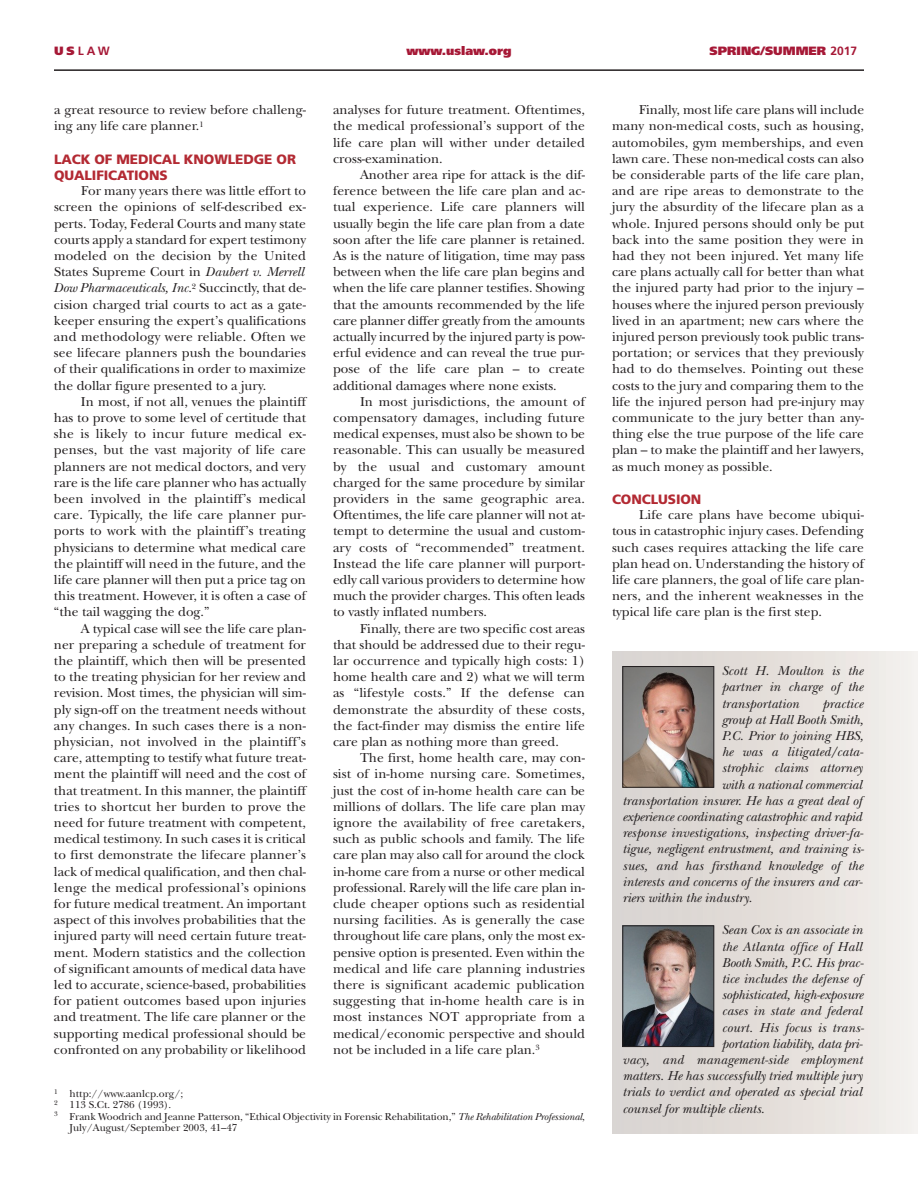
<style>
.page{position:relative;width:918px;height:1188px;background:#fff}
.page>*{position:absolute;margin:0;border:0;box-sizing:border-box;transform-origin:0 0}
.t1{font:13.5px/16.2px "New Baskerville";color:#231f20;text-align:justify}
.t2{font:italic 13.5px/16.2px "New Baskerville";color:#231f20;text-align:justify}
.t3{font:900 13.5px/16.2px "Frutiger";letter-spacing:-.005em;color:#b32a33}
.t4{font:900 12px "Frutiger";color:#a61836}
.t5{font:700 12px "Frutiger";color:#a61836}
.t6{font:10.5px "New Baskerville";letter-spacing:-.01em;color:#231f20}
.s1{font-weight:900}
.s2{font-weight:700}
.s3{font-style:italic}
</style>
<div class="page">
<hr style="left:54px;top:69px;width:810px;height:2px;background:#231f20">
<img style="left:624px;top:668px;width:88px;height:118px">
<div style="left:622px;top:666px;width:92px;height:122px;border:1px solid #231f20"></div>
<img style="left:624px;top:927px;width:88px;height:118px">
<div style="left:622px;top:925px;width:92px;height:122px;border:1px solid #231f20"></div>
<p class="t5" style="left:54px;top:46px;width:57px"><span class="s1">US</span>LAW</p>
<p class="t4" style="left:406px;top:46px;width:107px">www.uslaw.org</p>
<p class="t4" style="left:709px;top:46px;width:149px">SPRING/SUMMER <span class="s2">2017</span></p>
<p class="t1" style="left:54px;top:103px;width:254px">a great resource to review before challeng&shy;ing any life care planner.<sup>1</sup></p>
<p class="t3" style="left:54px;top:152px;width:244px">LACK OF MEDICAL KNOWLEDGE OR<br>QUALIFICATIONS</p>
<p class="t1" style="left:54px;top:184px;width:254px;text-align:left;text-indent:27px">For many years there was little effort to screen the opinions of self-described ex&shy;perts. Today, Federal Courts and many state courts apply a standard for expert testimony modeled on the decision by the United States Supreme Court in <span class="s3">Daubert v. Merrell Dow Pharmaceuticals, Inc.</span><sup>2</sup> Succinctly, that de&shy;cision charged trial courts to act as a gate&shy;keeper ensuring the expert’s qualifications and methodology were reliable. Often we see lifecare planners push the boundaries of their qualifications in order to maximize the dollar figure presented to a jury.</p>
<p class="t1" style="left:54px;top:395px;width:254px;text-indent:27px">In most, if not all, venues the plaintiff has to prove to some level of certitude that she is likely to incur future medical ex&shy;penses, but the vast majority of life care planners are not medical doctors, and very rare is the life care planner who has actually been involved in the plaintiff’s medical care. Typically, the life care planner pur&shy;ports to work with the plaintiff’s treating physicians to determine what medical care the plaintiff will need in the future, and the life care planner will then put a price tag on this treatment. However, it is often a case of “the tail wagging the dog.”</p>
<p class="t1" style="left:54px;top:622px;width:254px;text-indent:27px">A typical case will see the life care plan&shy;ner preparing a schedule of treatment for the plaintiff, which then will be presented to the treating physician for her review and revision. Most times, the physician will sim&shy;ply sign-off on the treatment needs without any changes. In such cases there is a non&shy;physician, not involved in the plaintiff’s care, attempting to testify what future treat&shy;ment the plaintiff will need and the cost of that treatment. In this manner, the plaintiff tries to shortcut her burden to prove the need for future treatment with competent, medical testimony. In such cases it is critical to first demonstrate the lifecare planner’s lack of medical qualification, and then chal&shy;lenge the medical professional’s opinions for future medical treatment. An important aspect of this involves probabilities that the injured party will need certain future treat&shy;ment. Modern statistics and the collection of significant amounts of medical data have led to accurate, science-based, probabilities for patient outcomes based upon injuries and treatment. The life care planner or the supporting medical professional should be confronted on any probability or likelihood</p>
<p class="t1" style="left:333px;top:103px;width:254px">analyses for future treatment. Oftentimes, the medical professional’s support of the life care plan will wither under detailed cross-examination.</p>
<p class="t1" style="left:333px;top:168px;width:254px;text-indent:27px">Another area ripe for attack is the dif&shy;ference between the life care plan and ac&shy;tual experience. Life care planners will usually begin the life care plan from a date soon after the life care planner is retained.<br>As is the nature of litigation, time may pass between when the life care plan begins and when the life care planner testifies. Showing that the amounts recommended by the life care planner differ greatly from the amounts actually incurred by the injured party is pow&shy;erful evidence and can reveal the true pur&shy;pose of the life care plan – to create additional damages where none exists.</p>
<p class="t1" style="left:333px;top:395px;width:254px;text-indent:27px">In most jurisdictions, the amount of compensatory damages, including future medical expenses, must also be shown to be reasonable. This can usually be measured by the usual and customary amount charged for the same procedure by similar providers in the same geographic area.<br>Oftentimes, the life care planner will not at&shy;tempt to determine the usual and custom&shy;ary costs of “recommended” treatment.<br>Instead the life care planner will purport&shy;edly call various providers to determine how much the provider charges. This often leads to vastly inflated numbers.</p>
<p class="t1" style="left:333px;top:622px;width:254px;text-indent:27px">Finally, there are two specific cost areas that should be addressed due to their regu&shy;lar occurrence and typically high costs: 1) home health care and 2) what we will term as “lifestyle costs.” If the defense can demonstrate the absurdity of these costs, the fact-finder may dismiss the entire life care plan as nothing more than greed.</p>
<p class="t1" style="left:333px;top:751px;width:254px;text-indent:27px">The first, home health care, may con&shy;sist of in-home nursing care. Sometimes, just the cost of in-home health care can be millions of dollars. The life care plan may ignore the availability of free caretakers, such as public schools and family. The life care plan may also call for around the clock in-home care from a nurse or other medical professional. Rarely will the life care plan in&shy;clude cheaper options such as residential nursing facilities. As is generally the case throughout life care plans, only the most ex&shy;pensive option is presented. Even within the medical and life care planning industries there is significant academic publication suggesting that in-home health care is in most instances NOT appropriate from a medical/economic perspective and should not be included in a life care plan.<sup>3</sup></p>
<p class="t6" style="left:54px;top:1090px;width:131px"><sup>1</sup> http://www.aanlcp.org/;</p>
<p class="t6" style="left:54px;top:1101px;width:119px"><sup>2</sup> 113 S.Ct. 2786 (1993).</p>
<p class="t6" style="left:54px;top:1112px;width:532px"><sup>3</sup> Frank Woodrich and Jeanne Patterson, “Ethical Objectivity in Forensic Rehabilitation,” <span class="s3">The Rehabilitation Professional</span>,</p>
<p class="t6" style="left:70px;top:1124px;width:169px">July/August/September 2003, 41–47</p>
<p class="t1" style="left:612px;top:103px;width:254px;text-indent:27px">Finally, most life care plans will include many non-medical costs, such as housing, automobiles, gym memberships, and even lawn care. These non-medical costs can also be considerable parts of the life care plan, and are ripe areas to demonstrate to the jury the absurdity of the lifecare plan as a whole. Injured persons should only be put back into the same position they were in had they not been injured. Yet many life care plans actually call for better than what the injured party had prior to the injury – houses where the injured person previously lived in an apartment; new cars where the injured person previously took public trans&shy;portation; or services that they previously had to do themselves. Pointing out these costs to the jury and comparing them to the life the injured person had pre-injury may communicate to the jury better than any&shy;thing else the true purpose of the life care plan – to make the plaintiff and her lawyers, as much money as possible.</p>
<p class="t3" style="left:612px;top:492px;width:91px">CONCLUSION</p>
<p class="t1" style="left:612px;top:508px;width:254px;text-indent:27px">Life care plans have become ubiqui&shy;tous in catastrophic injury cases. Defending such cases requires attacking the life care plan head on. Understanding the history of life care planners, the goal of life care plan&shy;ners, and the inherent weaknesses in the typical life care plan is the first step.</p>
<p class="t2" style="left:722px;top:664px;width:143px">Scott H. Moulton is the partner in charge of the transportation</p>
<p class="t2" style="left:822px;top:697px;width:42px">practice</p>
<p class="t2" style="left:722px;top:713px;width:144px">group at Hall Booth Smith,</p>
<p class="t2" style="left:722px;top:729px;width:144px">P.C. Prior to joining HBS,</p>
<p class="t2" style="left:722px;top:745px;width:143px">he was a litigated/cata-</p>
<p class="t2" style="left:722px;top:762px;width:142px">strophic claims attorney</p>
<p class="t2" style="left:722px;top:778px;width:142px">with a national commercial</p>
<p class="t2" style="left:622px;top:794px;width:241px">transportation insurer. He has a great deal of</p>
<p class="t2" style="left:622px;top:810px;width:241px">experience coordinating catastrophic and rapid</p>
<p class="t2" style="left:622px;top:826px;width:243px">response investigations, inspecting driver-fa-</p>
<p class="t2" style="left:622px;top:843px;width:243px">tigue, negligent entrustment, and training is-</p>
<p class="t2" style="left:622px;top:859px;width:242px">sues, and has firsthand knowledge of the</p>
<p class="t2" style="left:622px;top:875px;width:242px">interests and concerns of the insurers and car-</p>
<p class="t2" style="left:622px;top:891px;width:131px">riers within the industry.</p>
<p class="t2" style="left:722px;top:924px;width:143px">Sean Cox is an associate in</p>
<p class="t2" style="left:722px;top:940px;width:142px">the Atlanta office of Hall</p>
<p class="t2" style="left:722px;top:956px;width:144px">Booth Smith, P.C. His prac-</p>
<p class="t2" style="left:722px;top:972px;width:142px">tice includes the defense of</p>
<p class="t2" style="left:722px;top:988px;width:143px">sophisticated, high-exposure</p>
<p class="t2" style="left:722px;top:1005px;width:142px">cases in state and federal</p>
<p class="t2" style="left:722px;top:1021px;width:144px">court. His focus is trans-</p>
<p class="t2" style="left:722px;top:1037px;width:143px">portation liability, data pri-</p>
<p class="t2" style="left:622px;top:1053px;width:242px">vacy, and management-side employment</p>
<p class="t2" style="left:622px;top:1069px;width:242px">matters. He has successfully tried multiple jury</p>
<p class="t2" style="left:622px;top:1086px;width:241px">trials to verdict and operated as special trial</p>
<p class="t2" style="left:622px;top:1102px;width:144px">counsel for multiple clients.</p>
</div>
